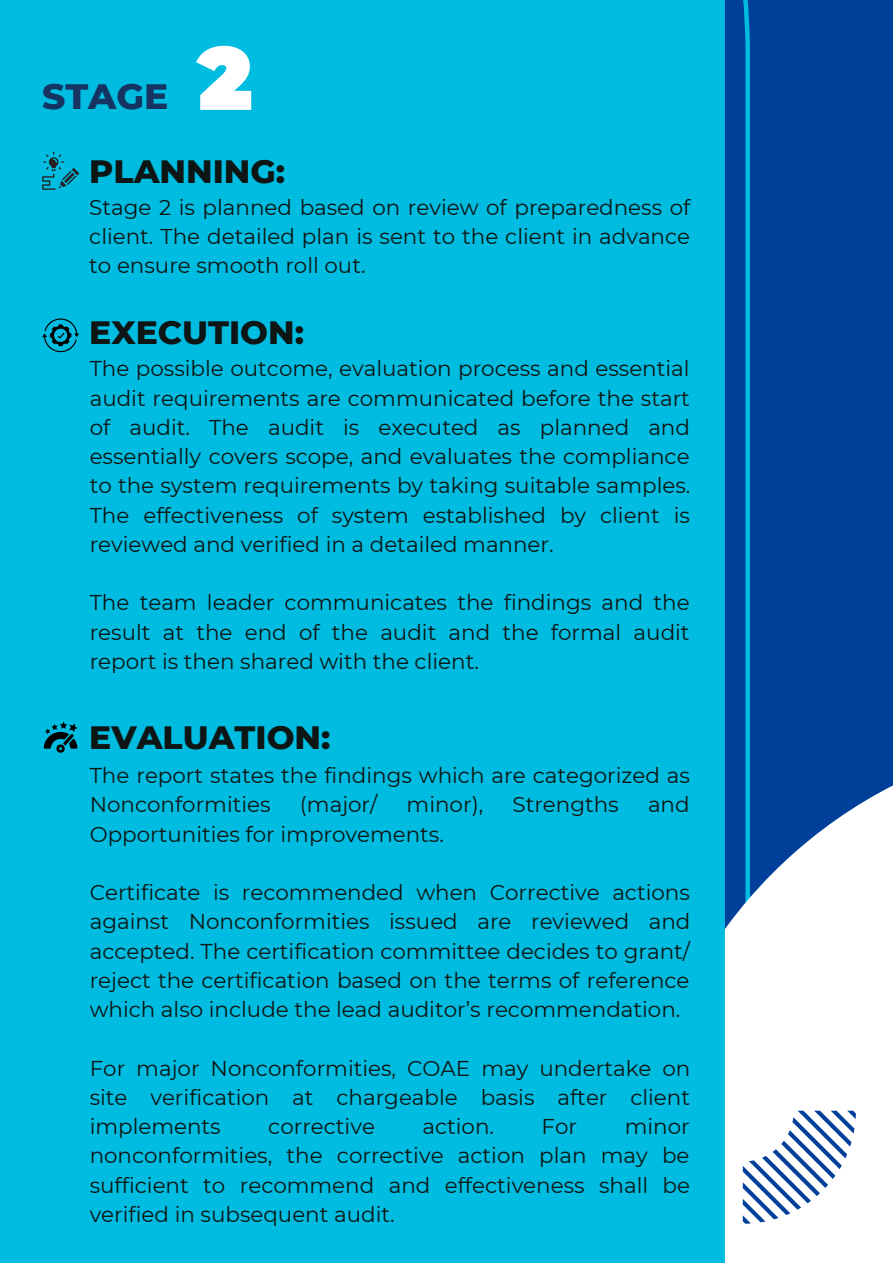
<style>
.page{position:relative;width:893px;height:1264px;background:#fff}
.page>*{position:absolute;margin:0;border:0;box-sizing:border-box;transform-origin:0 0}
.t1{font:800 36px "Montserrat";color:#153462}
.t2{font:800 33px "Montserrat";color:#0d1614}
.t3{font:21.45px/29.2px "Montserrat";color:#0d1614;text-align:justify}
</style>
<div class="page">
<div style="left:0;top:0;width:892px;height:1262px;background:#00409a"></div>
<svg style="left:724px;top:0;width:26px;height:738px"></svg>
<svg style="left:724px;top:738px;width:168px;height:524px;fill:#fff"></svg>
<svg style="left:724px;top:1007px;width:131px;height:216px;background:#e3ebf4"></svg>
<div style="left:0;top:0;width:724px;height:1262px;background:#00bce0"></div>
<svg style="left:196px;top:46px;width:55px;height:64px"></svg>
<svg style="left:42px;top:318px;width:37px;height:34px"></svg>
<svg style="left:42px;top:152px;width:37px;height:38px"></svg>
<svg style="left:44px;top:721px;width:33px;height:32px"></svg>
<p class="t1" style="left:42px;top:74px;width:128px">STAGE</p>
<p class="t2" style="left:89px;top:151px;width:197px">PLANNING:</p>
<p class="t3" style="left:89px;top:192px;width:602px">Stage 2 is planned based on review of preparedness of client. The detailed plan is sent to the client in advance to ensure smooth roll out.</p>
<p class="t2" style="left:89px;top:312px;width:216px">EXECUTION:</p>
<p class="t3" style="left:90px;top:354px;width:602px">The possible outcome, evaluation process and essential audit requirements are communicated before the start of audit. The audit is executed as planned and essentially covers scope, and evaluates the compliance to the system requirements by taking suitable samples.<br>The effectiveness of system established by client is reviewed and verified in a detailed manner.</p>
<p class="t3" style="left:90px;top:588px;width:601px">The team leader communicates the findings and the result at the end of the audit and the formal audit report is then shared with the client.</p>
<p class="t2" style="left:89px;top:716px;width:243px">EVALUATION:</p>
<p class="t3" style="left:90px;top:761px;width:602px">The report states the findings which are categorized as<br>Nonconformities</p>
<p class="t3" style="left:300px;top:790px;width:79px">(major/</p>
<p class="t3" style="left:406px;top:790px;width:78px">minor),</p>
<p class="t3" style="left:512px;top:790px;width:108px">Strengths</p>
<p class="t3" style="left:648px;top:790px;width:43px">and</p>
<p class="t3" style="left:90px;top:819px;width:356px">Opportunities for improvements.</p>
<p class="t3" style="left:90px;top:877px;width:602px">Certificate is recommended when Corrective actions against Nonconformities issued are reviewed and accepted. The certification committee decides to grant/ reject the certification based on the terms of reference which also include the lead auditor’s recommendation.</p>
<p class="t3" style="left:90px;top:1053px;width:602px">For major Nonconformities, COAE may undertake on site verification at chargeable basis after client implements</p>
<p class="t3" style="left:90px;top:1111px;width:602px;text-indent:535px">minor nonconformities, the corrective action plan may be sufficient to recommend and effectiveness shall be verified in subsequent audit.</p>
<p class="t3" style="left:268px;top:1111px;width:108px">corrective</p>
<p class="t3" style="left:422px;top:1111px;width:73px">action.</p>
<p class="t3" style="left:541px;top:1111px;width:37px">For</p>
</div>
